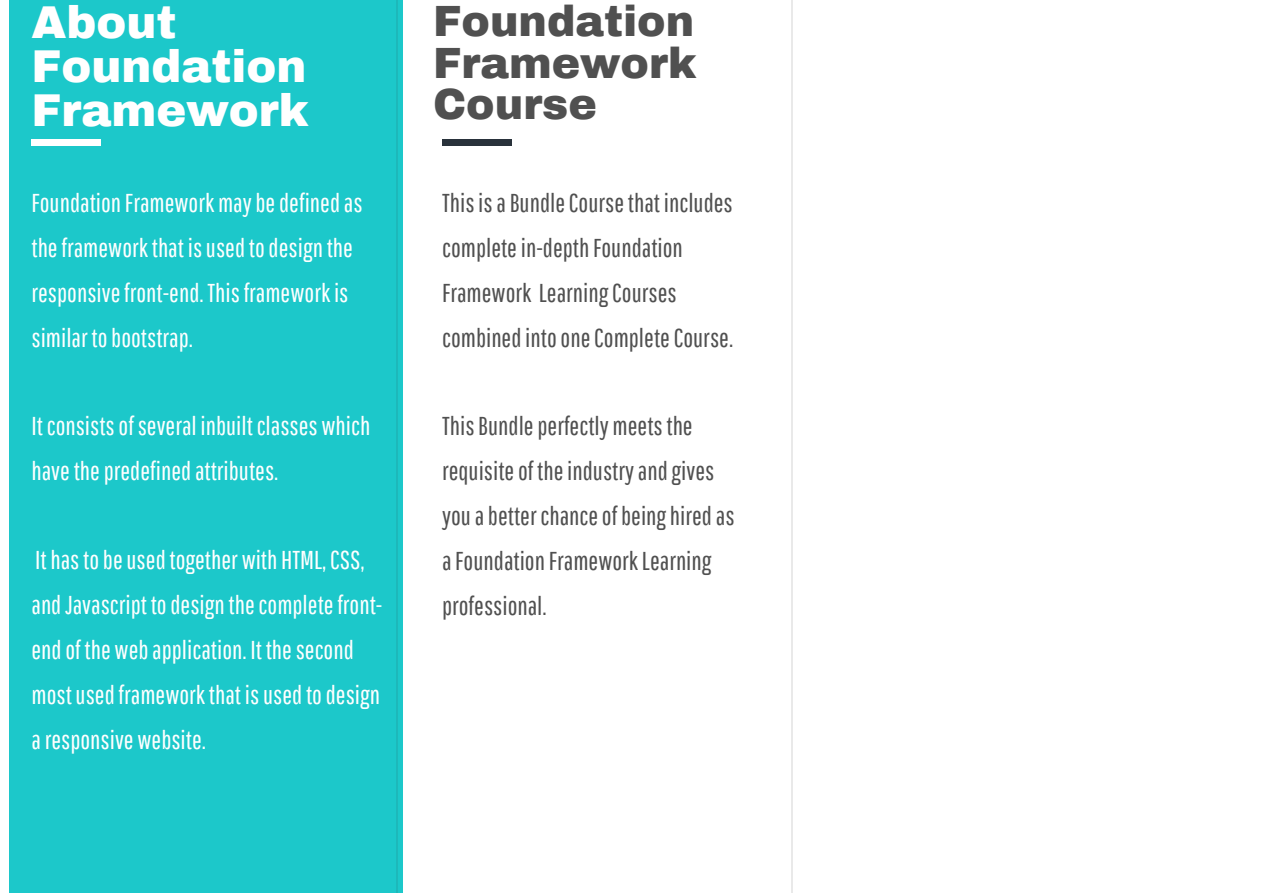
<style>
.page{position:relative;width:1262px;height:893px;background:#fff}
.page>*{position:absolute;margin:0;border:0;box-sizing:border-box;transform-origin:0 0}
.t1{font:900 45px/43.8px "Archivo";color:#fff}
.t2{font:900 42.75px/41.5px "Archivo";color:#505050;text-align:justify}
.t3{font:25.8px/45px "Pathway Gothic One";color:#fff}
.t4{font:25.8px/45px "Pathway Gothic One";color:#505050}
</style>
<div class="page">
<div style="left:9px;top:0;width:394px;height:892px;background:#1cc8ca"></div>
<hr style="left:792px;top:0;width:1px;height:892px;background:#e9e9e9">
<hr style="left:396px;top:0;width:1px;height:892px;background:#1db8ba">
<div style="left:31px;top:139px;width:70px;height:7px;background:#fff"></div>
<div style="left:442px;top:139px;width:70px;height:7px;background:#29323b"></div>
<h1 class="t1" style="left:31px;top:1px;width:279px">About<br>Foundation<br>Framework</h1>
<h2 class="t2" style="left:433px;top:0;width:265px">Foundation Framework Course</h2>
<p class="t3" style="left:31px;top:179px;width:333px">Foundation Framework may be defined as the framework that is used to design the responsive front-end. This framework is similar to bootstrap.</p>
<p class="t3" style="left:31px;top:403px;width:340px">It consists of several inbuilt classes which have the predefined attributes.</p>
<p class="t3" style="left:31px;top:537px;width:352px">It has to be used together with HTML, CSS, and Javascript to design the complete front&shy;end of the web application. It the second most used framework that is used to design a responsive website.</p>
<p class="t4" style="left:442px;top:179px;width:293px">This is a Bundle Course that includes complete in-depth Foundation<br>Framework Learning Courses combined into one Complete Course.</p>
<p class="t4" style="left:442px;top:403px;width:294px">This Bundle perfectly meets the requisite of the industry and gives you a better chance of being hired as a Foundation Framework Learning professional.</p>
</div>
